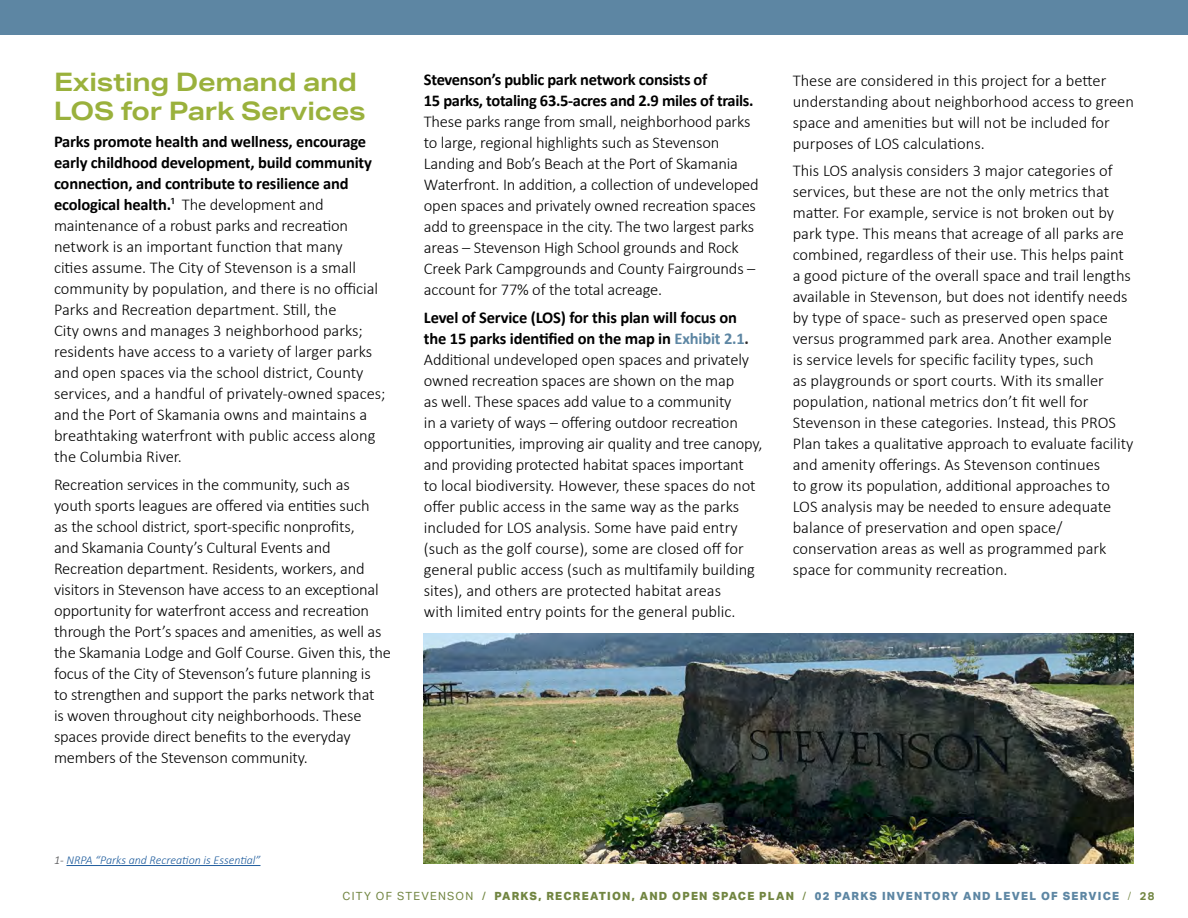
<style>
.page{position:relative;width:1188px;height:918px;background:#fff}
.page>*{position:absolute;margin:0;border:0;box-sizing:border-box;transform-origin:0 0}
.HEADLINE_1_EXTENDED{font:700 25.5px/28.5px "Aktiv Grotesk Ex";letter-spacing:-.01em;color:#9ab13c}
.BODY_TEXT_1{font:300 16.5px/21px "Calibri";letter-spacing:-.01em;color:#000}
.Footnote{font:italic 300 12px "Calibri";color:#215e9e}
.t1{font:800 11.25px "Aktiv Grotesk";letter-spacing:.11em;color:#718541}
.s1{font-weight:700}
.s2{font-weight:400}
.s3{font-weight:700;color:#5d86a3}
.s4{font-weight:700;color:#2c2929}
.s5{color:#474749}
.s6{color:#5d86a3}
.s7{font-weight:300}
</style>
<div class="page">
<div style="left:0;top:0;width:1188px;height:34px;background:#5d86a3"></div>
<img style="left:423px;top:634px;width:711px;height:230px">
<hr style="left:66px;top:865px;width:194px;height:1px;background:#215e9e">
<p class="HEADLINE_1_EXTENDED" style="left:54px;top:67px;width:313px">Existing Demand and<br>LOS for Park Services</p>
<p class="BODY_TEXT_1" style="left:54px;top:131px;width:333px"><span class="s1">Parks promote health and wellness, encourage early childhood development, build community connection, and contribute to resilience and ecological health.</span><span class="s2">¹</span> The development and maintenance of a robust parks and recreation network is an important function that many<br>cities assume. The City of Stevenson is a small community by population, and there is no official Parks and Recreation department. Still, the<br>City owns and manages 3 neighborhood parks; residents have access to a variety of larger parks and open spaces via the school district, County services, and a handful of privately-owned spaces; and the Port of Skamania owns and maintains a breathtaking waterfront with public access along the Columbia River.</p>
<p class="BODY_TEXT_1" style="left:54px;top:474px;width:339px">Recreation services in the community, such as youth sports leagues are offered via entities such<br>as the school district, sport-specific nonprofits,<br>and Skamania County’s Cultural Events and Recreation department. Residents, workers, and visitors in Stevenson have access to an exceptional opportunity for waterfront access and recreation through the Port’s spaces and amenities, as well as the Skamania Lodge and Golf Course. Given this, the focus of the City of Stevenson’s future planning is<br>to strengthen and support the parks network that<br>is woven throughout city neighborhoods. These spaces provide direct benefits to the everyday members of the Stevenson community.</p>
<p class="BODY_TEXT_1" style="left:424px;top:69px;width:336px"><span class="s1">Stevenson’s public park network consists of<br>15 parks, totaling 63.5-acres and 2.9 miles of trails.<br></span>These parks range from small, neighborhood parks to large, regional highlights such as Stevenson Landing and Bob’s Beach at the Port of Skamania Waterfront. In addition, a collection of undeveloped open spaces and privately owned recreation spaces add to greenspace in the city. The two largest parks areas – Stevenson High School grounds and Rock Creek Park Campgrounds and County Fairgrounds – account for 77% of the total acreage.</p>
<p class="BODY_TEXT_1" style="left:424px;top:307px;width:340px"><span class="s1">Level of Service (LOS) for this plan will focus on the 15 parks identified on the map in</span> <span class="s3">Exhibit 2.1</span><span class="s4">.<br></span>Additional undeveloped open spaces and privately owned recreation spaces are shown on the map<br>as well. These spaces add value to a community<br>in a variety of ways – offering outdoor recreation opportunities, improving air quality and tree canopy, and providing protected habitat spaces important<br>to local biodiversity. However, these spaces do not offer public access in the same way as the parks included for LOS analysis. Some have paid entry (such as the golf course), some are closed off for general public access (such as multifamily building sites), and others are protected habitat areas<br>with limited entry points for the general public.</p>
<p class="BODY_TEXT_1" style="left:793px;top:69px;width:343px">These are considered in this project for a better understanding about neighborhood access to green space and amenities but will not be included for purposes of LOS calculations.</p>
<p class="BODY_TEXT_1" style="left:793px;top:160px;width:342px">This LOS analysis considers 3 major categories of services, but these are not the only metrics that matter. For example, service is not broken out by park type. This means that acreage of all parks are combined, regardless of their use. This helps paint a good picture of the overall space and trail lengths available in Stevenson, but does not identify needs by type of space - such as preserved open space versus programmed park area. Another example<br>is service levels for specific facility types, such<br>as playgrounds or sport courts. With its smaller population, national metrics don’t fit well for Stevenson in these categories. Instead, this PROS Plan takes a qualitative approach to evaluate facility and amenity offerings. As Stevenson continues<br>to grow its population, additional approaches to LOS analysis may be needed to ensure adequate balance of preservation and open space/ conservation areas as well as programmed park space for community recreation.</p>
<p class="Footnote" style="left:54px;top:853px;width:208px"><span class="s5">1-</span> NRPA “Parks and Recreation is Essential”</p>
<p class="t1" style="left:342px;top:889px;width:814px"><span class="s2">CITY OF STEVENSON /</span> PARKS, RECREATION, AND OPEN SPACE PLAN <span class="s2">/</span> <span class="s6">02 PARKS INVENTORY AND LEVEL OF SERVICE</span> <span class="s7">/</span> <span class="s1">28</span></p>
</div>
